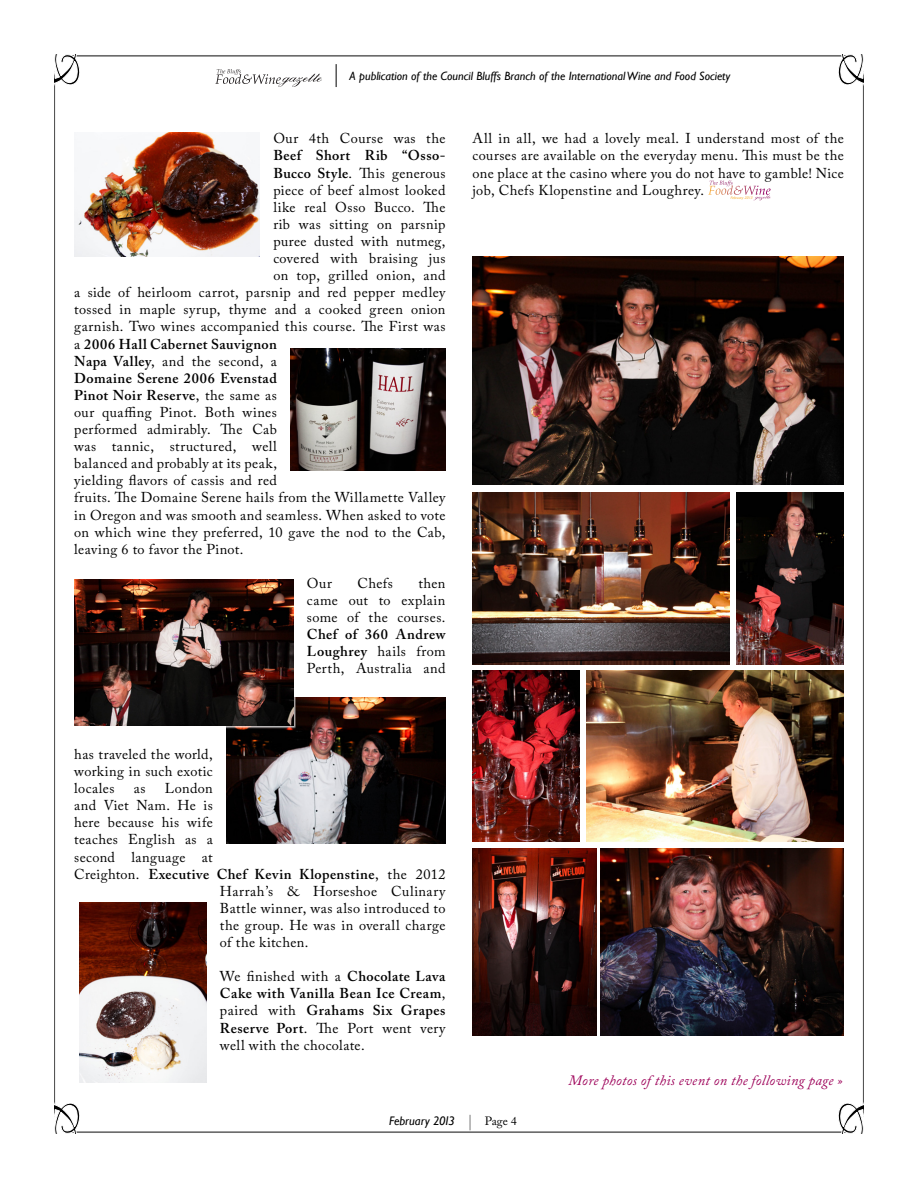
<style>
.page{position:relative;width:918px;height:1188px;background:#fff}
.page>*{position:absolute;margin:0;border:0;box-sizing:border-box;transform-origin:0 0}
.Body{font:14.25px/17.1px "Adobe Caslon Pro";letter-spacing:.03em;color:#000;text-align:justify}
.Body-2{font:600 14.25px/17.1px "Adobe Caslon Pro";letter-spacing:.035em;color:#000;text-align:justify}
.Body-3{font:italic 14.25px "Adobe Caslon Pro";letter-spacing:.02em;color:#9d0059}
.Body-4{font:600 14.25px "Adobe Caslon Pro";letter-spacing:.055em;color:#000}
.t1{font:italic 12.3px "Gill Sans";color:#000}
.t2{font:italic 12px "Gill Sans";color:#000}
.t3{font:italic 3.9px "Gill Sans";color:#fcb033}
.s1{font-weight:600}
.s2{font-weight:400}
.s3{font-family:"Helvetica Neue";font-weight:100;font-style:normal;font-size:15.45px}
.s4{font-family:"Adobe Caslon Pro";font-style:normal;font-size:12px}
</style>
<div class="page">
<img style="left:54px;top:54px;width:810px;height:1080px">
<p class="t2" style="left:350px;top:69px;width:382px">A publication of the Council Bluffs Branch of the International Wine and Food Society</p>
<p class="Body" style="left:273px;top:130px;width:174px">Our 4th Course was the</p>
<p class="Body-2" style="left:273px;top:147px;width:174px">Beef Short Rib “Osso-</p>
<p class="Body" style="left:273px;top:164px;width:174px"><span class="s1">Bucco Style</span>. This generous</p>
<p class="Body" style="left:273px;top:181px;width:174px">piece of beef almost looked</p>
<p class="Body" style="left:273px;top:198px;width:174px">like real Osso Bucco. The</p>
<p class="Body" style="left:273px;top:215px;width:174px">rib was sitting on parsnip</p>
<p class="Body" style="left:273px;top:232px;width:174px">puree dusted with nutmeg,</p>
<p class="Body" style="left:273px;top:250px;width:174px">covered with braising jus</p>
<p class="Body" style="left:273px;top:267px;width:174px">on top, grilled onion, and</p>
<p class="Body" style="left:74px;top:284px;width:373px">a side of heirloom carrot, parsnip and red pepper medley</p>
<p class="Body" style="left:74px;top:301px;width:373px">tossed in maple syrup, thyme and a cooked green onion</p>
<p class="Body" style="left:74px;top:318px;width:373px">garnish. Two wines accompanied this course. The First was</p>
<p class="Body-4" style="left:74px;top:335px;width:204px"><span class="s2">a</span> 2006 Hall Cabernet Sauvignon</p>
<p class="Body" style="left:74px;top:352px;width:204px"><span class="s1">Napa Valley</span>, and the second, a</p>
<p class="Body-2" style="left:74px;top:369px;width:204px">Domaine Serene 2006 Evenstad</p>
<p class="Body-2" style="left:74px;top:386px;width:204px">Pinot Noir Reserve<span class="s2">, the same as</span></p>
<p class="Body" style="left:74px;top:403px;width:204px">our quaffing Pinot. Both wines</p>
<p class="Body" style="left:74px;top:421px;width:204px">performed admirably. The Cab</p>
<p class="Body" style="left:74px;top:438px;width:204px">was tannic, structured, well</p>
<p class="Body" style="left:74px;top:455px;width:204px">balanced and probably at its peak,</p>
<p class="Body" style="left:74px;top:472px;width:204px">yielding flavors of cassis and red</p>
<p class="Body" style="left:74px;top:489px;width:373px">fruits. The Domaine Serene hails from the Willamette Valley</p>
<p class="Body" style="left:74px;top:506px;width:373px">in Oregon and was smooth and seamless. When asked to vote</p>
<p class="Body" style="left:74px;top:523px;width:373px">on which wine they preferred, 10 gave the nod to the Cab,</p>
<p class="Body" style="left:74px;top:540px;width:171px">leaving 6 to favor the Pinot.</p>
<p class="Body" style="left:307px;top:574px;width:26px">Our</p>
<p class="Body" style="left:358px;top:574px;width:37px">Chefs</p>
<p class="Body" style="left:307px;top:574px;width:140px;text-indent:111px">then came out to explain some of the courses.<br><span class="s1">Chef of 360 Andrew Loughrey</span> hails from Perth, Australia and</p>
<p class="Body" style="left:472px;top:130px;width:373px">All in all, we had a lovely meal. I understand most of the courses are available on the everyday menu. This must be the one place at the casino where you do not have to gamble! Nice job, Chefs Klopenstine and Loughrey.</p>
<p class="t3" style="left:731px;top:195px;width:24px">February 2013</p>
<p class="Body" style="left:74px;top:745px;width:140px">has traveled the world, working in such exotic locales</p>
<p class="Body" style="left:134px;top:780px;width:13px">as</p>
<p class="Body" style="left:165px;top:780px;width:49px">London</p>
<p class="Body" style="left:74px;top:797px;width:140px">and Viet Nam. He is</p>
<p class="Body" style="left:74px;top:814px;width:140px">here because his wife</p>
<p class="Body" style="left:74px;top:831px;width:140px">teaches English as a</p>
<p class="Body" style="left:74px;top:848px;width:140px">second language at</p>
<p class="Body-2" style="left:74px;top:865px;width:373px"><span class="s2">Creighton.</span> Executive Chef Kevin Klopenstine<span class="s2">, the 2012</span></p>
<p class="Body" style="left:220px;top:882px;width:227px">Harrah’s &amp; Horseshoe Culinary</p>
<p class="Body" style="left:220px;top:899px;width:227px">Battle winner, was also introduced to</p>
<p class="Body" style="left:220px;top:916px;width:227px">the group. He was in overall charge</p>
<p class="Body" style="left:220px;top:934px;width:90px">of the kitchen.</p>
<p class="Body-2" style="left:220px;top:968px;width:227px"><span class="s2">We finished with a</span> Chocolate Lava Cake with Vanilla Bean Ice Cream<span class="s2">, paired with</span> Grahams Six Grapes Reserve Port<span class="s2">. The Port went very well with the chocolate.</span></p>
<p class="Body-3" style="left:569px;top:1071px;width:275px">More photos of this event on the following page »</p>
<p class="t1" style="left:389px;top:1114px;width:129px">February 2013 <span class="s3">|</span> <span class="s4">Page 4</span></p>
</div>
